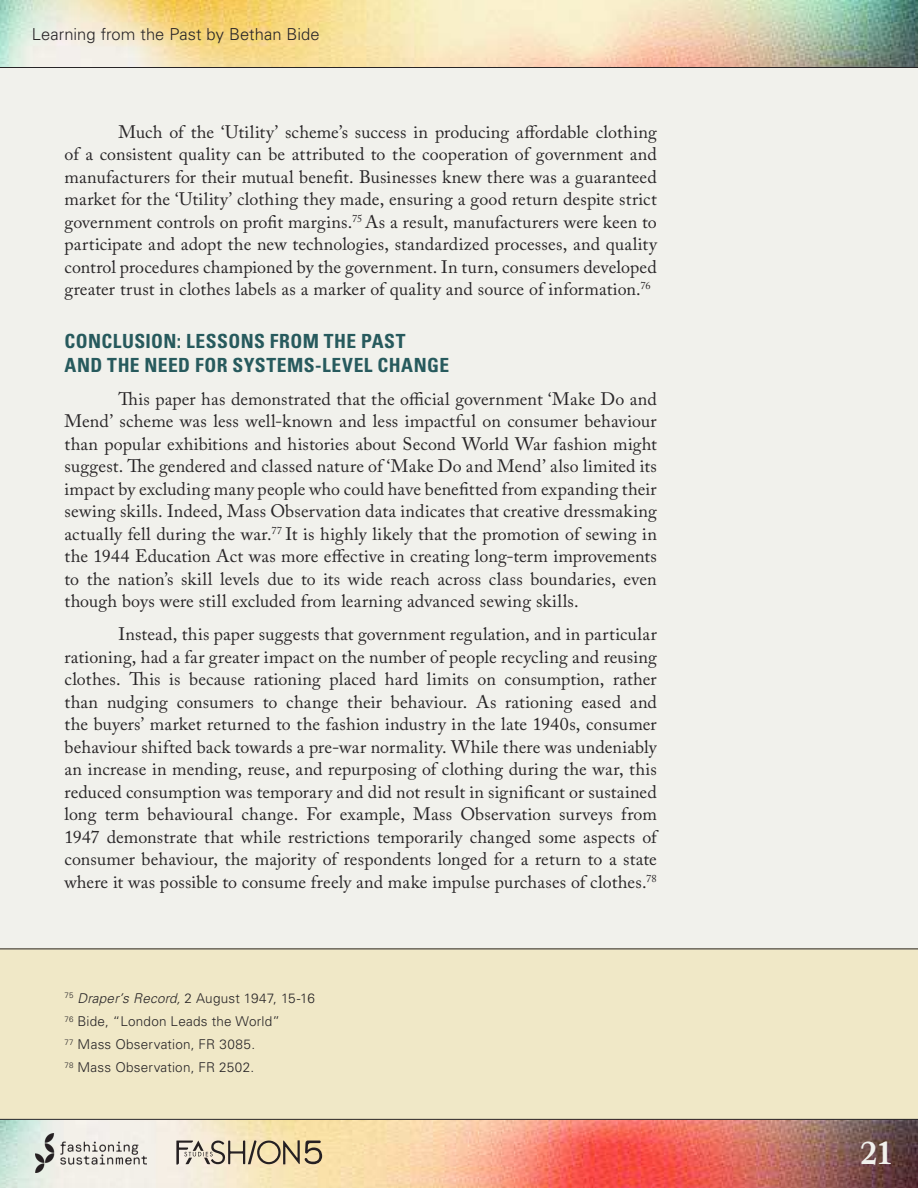
<style>
.page{position:relative;width:918px;height:1188px;background:#f1f1ec}
.page>*{position:absolute;margin:0;border:0;box-sizing:border-box;transform-origin:0 0}
.t1{font:600 31.5px "Bookmania";color:#f1f1ec}
.t2{font:700 condensed 19.5px/24px "Univers LT Std";letter-spacing:.02em;color:#275a5d}
.t3{font:18px/22.5px "Adobe Caslon Pro";letter-spacing:.01em;color:#282527;text-align:justify}
.t4{font:300 16.5px "Univers LT Std";letter-spacing:.005em;color:#282527}
.t5{font:300 13.5px/23.2px "Univers LT Std";letter-spacing:.015em;color:#282527}
.s1{font-style:italic}
</style>
<div class="page">
<div style="left:0;top:949px;width:918px;height:170px;background:#f0e8c7"></div>
<img style="left:0;top:1119px;width:918px;height:69px">
<img style="left:0;top:0;width:918px;height:68px">
<svg style="left:176px;top:1140px;width:146px;height:25px;background:#bdb096"></svg>
<img style="left:36px;top:1133px;width:111px;height:40px">
<p class="t4" style="left:32px;top:28px;width:290px">Learning from the Past by Bethan Bide</p>
<p class="t3" style="left:64px;top:122px;width:594px;text-indent:54px">Much of the ‘Utility’ scheme’s success in producing affordable clothing of a consistent quality can be attributed to the cooperation of government and manufacturers for their mutual benefit. Businesses knew there was a guaranteed market for the ‘Utility’ clothing they made, ensuring a good return despite strict government controls on profit margins.<sup>75</sup> As a result, manufacturers were keen to participate and adopt the new technologies, standardized processes, and quality control procedures championed by the government. In turn, consumers developed greater trust in clothes labels as a marker of quality and source of information.<sup>76</sup></p>
<p class="t2" style="left:64px;top:329px;width:386px">CONCLUSION: LESSONS FROM THE PAST<br>AND THE NEED FOR SYSTEMS-LEVEL CHANGE</p>
<p class="t3" style="left:64px;top:389px;width:594px;text-indent:54px">This paper has demonstrated that the official government ‘Make Do and Mend’ scheme was less well-known and less impactful on consumer behaviour than popular exhibitions and histories about Second World War fashion might suggest. The gendered and classed nature of ‘Make Do and Mend’ also limited its impact by excluding many people who could have benefitted from expanding their sewing skills. Indeed, Mass Observation data indicates that creative dressmaking actually fell during the war.<sup>77</sup> It is highly likely that the promotion of sewing in the 1944 Education Act was more effective in creating long-term improvements to the nation’s skill levels due to its wide reach across class boundaries, even though boys were still excluded from learning advanced sewing skills.</p>
<p class="t3" style="left:65px;top:625px;width:594px;text-indent:54px">Instead, this paper suggests that government regulation, and in particular rationing, had a far greater impact on the number of people recycling and reusing clothes. This is because rationing placed hard limits on consumption, rather than nudging consumers to change their behaviour. As rationing eased and the buyers’ market returned to the fashion industry in the late 1940s, consumer behaviour shifted back towards a pre-war normality. While there was undeniably an increase in mending, reuse, and repurposing of clothing during the war, this reduced consumption was temporary and did not result in significant or sustained long term behavioural change. For example, Mass Observation surveys from 1947 demonstrate that while restrictions temporarily changed some aspects of consumer behaviour, the majority of respondents longed for a return to a state where it was possible to consume freely and make impulse purchases of clothes.<sup>78</sup></p>
<p class="t5" style="left:64px;top:987px;width:252px"><sup>75</sup> <span class="s1">Draper’s Record,</span> 2 August 1947, 15-16<br><sup>76</sup> Bide, “London Leads the World”<br><sup>77</sup> Mass Observation, FR 3085.<br><sup>78</sup> Mass Observation, FR 2502.</p>
<h1 class="t1" style="left:859px;top:1141px;width:36px">21</h1>
</div>
